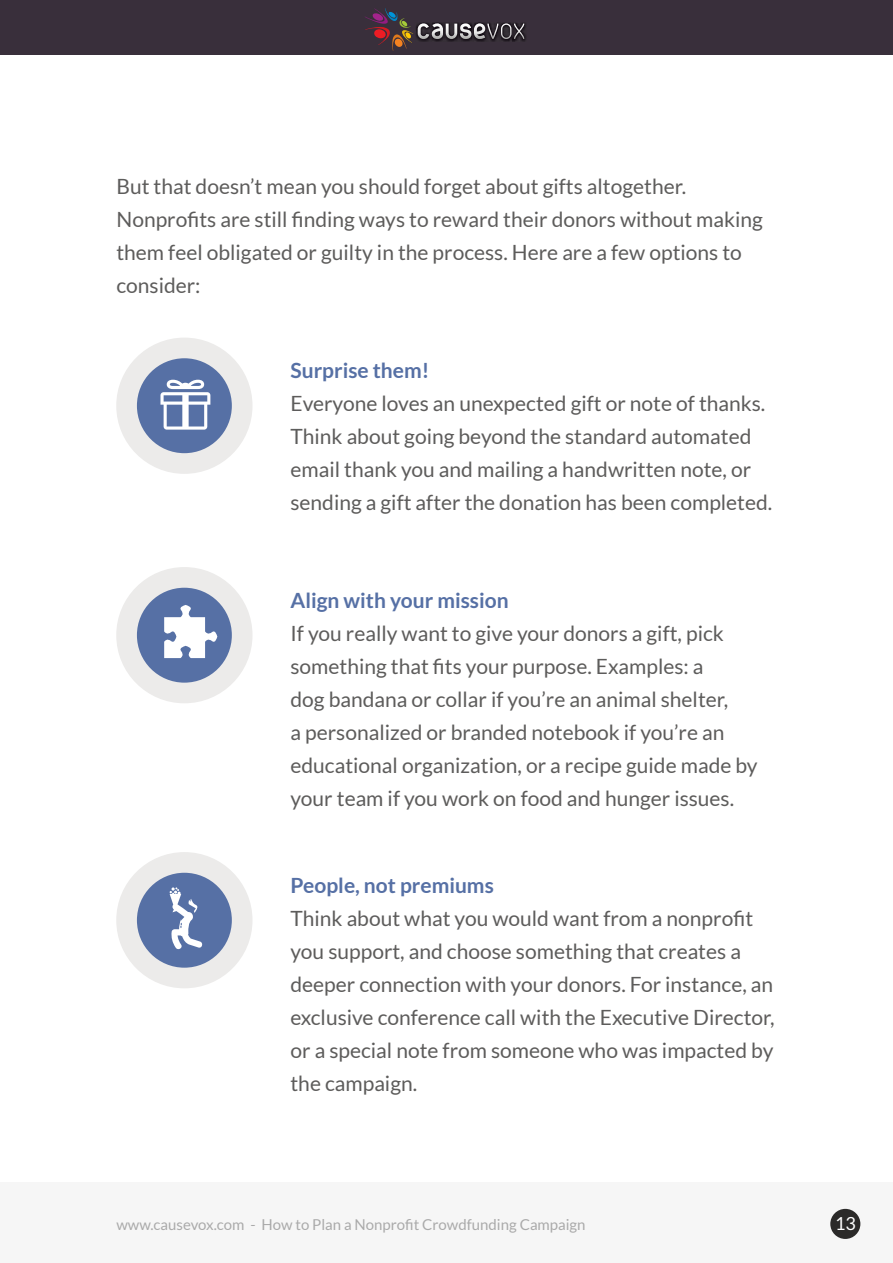
<style>
.page{position:relative;width:893px;height:1263px;background:#fff}
.page>*{position:absolute;margin:0;border:0;box-sizing:border-box;transform-origin:0 0}
.t1{font:21px/33px "Lato";color:#5d5c5b}
.t2{font:700 21px "Lato";color:#5670a5}
.t3{font:18px "Lato";color:#fff}
.t4{font:15px "Lato";color:#aaa}
</style>
<div class="page">
<div style="left:0;top:2px;width:893px;height:1261px;background:#f6f6f6"></div>
<div style="left:0;top:54px;width:893px;height:1127px;background:#fff"></div>
<div style="left:0;top:0;width:893px;height:54px;background:#392f3b"></div>
<div style="left:830px;top:1209px;width:30px;height:30px;background:#2b2a29;border-radius:50%"></div>
<img style="left:524px;top:23px;width:2px;height:19px">
<svg style="left:365px;top:8px;width:159px;height:43px"></svg>
<div style="left:116px;top:338px;width:136px;height:136px;background:#ecebea;border-radius:50%"></div>
<div style="left:137px;top:358px;width:95px;height:95px;background:#5670a5;border-radius:50%"></div>
<div style="left:116px;top:567px;width:136px;height:136px;background:#ecebea;border-radius:50%"></div>
<div style="left:137px;top:588px;width:95px;height:95px;background:#5670a5;border-radius:50%"></div>
<div style="left:116px;top:852px;width:136px;height:136px;background:#ecebea;border-radius:50%"></div>
<div style="left:137px;top:873px;width:95px;height:95px;background:#5670a5;border-radius:50%"></div>
<svg style="left:160px;top:380px;width:50px;height:50px"></svg>
<svg style="left:170px;top:887px;width:33px;height:63px"></svg>
<svg style="left:164px;top:605px;width:53px;height:53px"></svg>
<p class="t1" style="left:116px;top:170px;width:648px">But that doesn’t mean you should forget about gifts altogether.<br>Nonprofits are still finding ways to reward their donors without making them feel obligated or guilty in the process. Here are a few options to consider:</p>
<p class="t2" style="left:290px;top:359px;width:140px">Surprise them!</p>
<p class="t1" style="left:290px;top:387px;width:483px">Everyone loves an unexpected gift or note of thanks.<br>Think about going beyond the standard automated email thank you and mailing a handwritten note, or sending a gift after the donation has been completed.</p>
<p class="t2" style="left:290px;top:588px;width:220px">Align with your mission</p>
<p class="t1" style="left:290px;top:616px;width:469px">If you really want to give your donors a gift, pick something that fits your purpose. Examples: a<br>dog bandana or collar if you’re an animal shelter,<br>a personalized or branded notebook if you’re an educational organization, or a recipe guide made by your team if you work on food and hunger issues.</p>
<p class="t2" style="left:290px;top:873px;width:205px">People, not premiums</p>
<p class="t1" style="left:290px;top:901px;width:486px">Think about what you would want from a nonprofit you support, and choose something that creates a deeper connection with your donors. For instance, an exclusive conference call with the Executive Director, or a special note from someone who was impacted by the campaign.</p>
<p class="t4" style="left:116px;top:1216px;width:471px">www.causevox.com - How to Plan a Nonprofit Crowdfunding Campaign</p>
<p class="t3" style="left:835px;top:1213px;width:22px">13</p>
</div>
